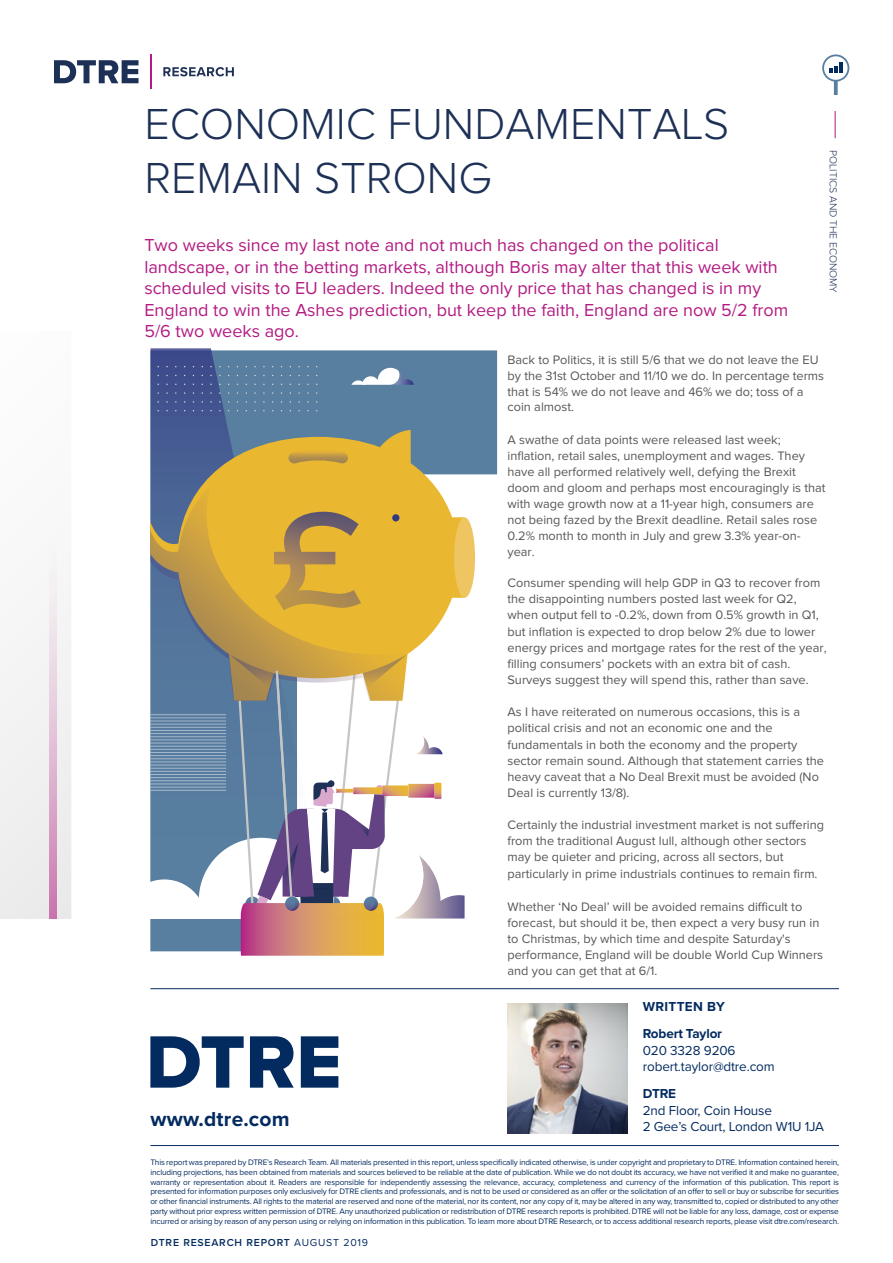
<style>
.page{position:relative;width:893px;height:1263px;background:#fff}
.page>*{position:absolute;margin:0;border:0;box-sizing:border-box;transform-origin:0 0}
.t1{font:300 45px/54.3px "Proxima Nova A";color:#1d3056}
.t2{font:700 21px "Proxima Nova";letter-spacing:.01em;color:#042b60}
.t3{font:18px/21.6px "Proxima Nova";color:#b31b82}
.t4{font:13.5px/16.5px "Proxima Nova";letter-spacing:-.01em;color:#042b60}
.t5{font:700 13.5px/27px "Proxima Nova";letter-spacing:-.01em;color:#042b60}
.t6{font:12.75px/16.2px "Proxima Nova";color:#575756}
.t7{font:600 10.5px "Proxima Nova";letter-spacing:.075em;color:#042b60}
.t8{font:300 10.5px "Proxima Nova A";color:#1d3056}
.t9{font:8.25px/9.8px "Proxima Nova";letter-spacing:-.02em;color:#042b60;text-align:justify}
.s1{font-weight:400}
</style>
<div class="page">
<svg style="left:150px;top:350px;width:347px;height:304px;fill:#587ea0"></svg>
<svg style="left:151px;top:348px;width:179px;height:82px;background:#54709b"></svg>
<svg style="left:0;top:553px;width:71px;height:365px"></svg>
<svg style="left:351px;top:368px;width:63px;height:17px"></svg>
<svg style="left:151px;top:430px;width:314px;height:224px;background:#b5a56c"></svg>
<svg style="left:288px;top:449px;width:60px;height:14px"></svg>
<svg style="left:151px;top:486px;width:268px;height:168px;background:#c7a445"></svg>
<svg style="left:274px;top:512px;width:87px;height:98px;background:#c69d42"></svg>
<svg style="left:150px;top:654px;width:315px;height:302px"></svg>
<div style="left:454px;top:517px;width:21px;height:81px;background:#efc561;border-radius:50%"></div>
<svg style="left:163px;top:67px;width:71px;height:9px"></svg>
<hr style="left:150px;top:54px;width:2px;height:35px;background:#b31b82">
<svg style="left:54px;top:60px;width:85px;height:23px"></svg>
<svg style="left:835px;top:111px;width:1px;height:27px"></svg>
<svg style="left:822px;top:54px;width:28px;height:41px"></svg>
<svg style="left:150px;top:1036px;width:94px;height:52px"></svg>
<svg style="left:250px;top:1036px;width:44px;height:52px"></svg>
<svg style="left:301px;top:1036px;width:37px;height:52px"></svg>
<hr style="left:150px;top:1145px;width:689px;height:1px;background:#042b60">
<hr style="left:150px;top:988px;width:689px;height:1px;background:#042b60">
<img style="left:507px;top:1003px;width:120px;height:131px">
<h1 class="t1" style="left:144px;top:96px;width:587px">ECONOMIC FUNDAMENTALS<br>REMAIN STRONG</h1>
<p class="t3" style="left:144px;top:235px;width:645px">Two weeks since my last note and not much has changed on the political landscape, or in the betting markets, although Boris may alter that this week with scheduled visits to EU leaders. Indeed the only price that has changed is in my England to win the Ashes prediction, but keep the faith, England are now 5/2 from 5/6 two weeks ago.</p>
<p class="t8" style="left:839px;top:150px;width:144px;rotate:90deg">POLITICS AND THE ECONOMY</p>
<h2 class="t2" style="left:150px;top:1104px;width:141px">www.dtre.com</h2>
<p class="t6" style="left:507px;top:352px;width:318px">Back to Politics, it is still 5/6 that we do not leave the EU by the 31st October and 11/10 we do. In percentage terms that is 54% we do not leave and 46% we do; toss of a coin almost.</p>
<p class="t6" style="left:507px;top:431px;width:320px">A swathe of data points were released last week; inflation, retail sales, unemployment and wages. They have all performed relatively well, defying the Brexit doom and gloom and perhaps most encouragingly is that with wage growth now at a 11-year high, consumers are not being fazed by the Brexit deadline. Retail sales rose 0.2% month to month in July and grew 3.3% year-on&shy;year.</p>
<p class="t6" style="left:507px;top:575px;width:321px">Consumer spending will help GDP in Q3 to recover from the disappointing numbers posted last week for Q2, when output fell to -0.2%, down from 0.5% growth in Q1, but inflation is expected to drop below 2% due to lower energy prices and mortgage rates for the rest of the year, filling consumers’ pockets with an extra bit of cash.<br>Surveys suggest they will spend this, rather than save.</p>
<p class="t6" style="left:507px;top:704px;width:318px">As I have reiterated on numerous occasions, this is a political crisis and not an economic one and the fundamentals in both the economy and the property sector remain sound. Although that statement carries the heavy caveat that a No Deal Brexit must be avoided (No Deal is currently 13/8).</p>
<p class="t6" style="left:507px;top:817px;width:318px">Certainly the industrial investment market is not suffering from the traditional August lull, although other sectors may be quieter and pricing, across all sectors, but particularly in prime industrials continues to remain firm.</p>
<p class="t6" style="left:507px;top:898px;width:317px">Whether ‘No Deal’ will be avoided remains difficult to forecast, but should it be, then expect a very busy run in to Christmas, by which time and despite Saturday's performance, England will be double World Cup Winners and you can get that at 6/1.</p>
<p class="t5" style="left:643px;top:993px;width:83px">WRITTEN BY<br>Robert Taylor</p>
<p class="t4" style="left:643px;top:1041px;width:133px">020 3328 9206 robert.taylor@dtre.com</p>
<p class="t5" style="left:643px;top:1079px;width:35px">DTRE</p>
<p class="t4" style="left:643px;top:1101px;width:183px">2nd Floor, Coin House<br>2 Gee’s Court, London W1U 1JA</p>
<p class="t9" style="left:150px;top:1157px;width:690px">This report was prepared by DTRE’s Research Team. All materials presented in this report, unless specifically indicated otherwise, is under copyright and proprietary to DTRE. Information contained herein, including projections, has been obtained from materials and sources believed to be reliable at the date of publication. While we do not doubt its accuracy, we have not verified it and make no guarantee, warranty or representation about it. Readers are responsible for independently assessing the relevance, accuracy, completeness and currency of the information of this publication. This report is presented for information purposes only exclusively for DTRE clients and professionals, and is not to be used or considered as an offer or the solicitation of an offer to sell or buy or subscribe for securities or other financial instruments. All rights to the material are reserved and none of the material, nor its content, nor any copy of it, may be altered in any way, transmitted to, copied or distributed to any other party without prior express written permission of DTRE. Any unauthorized publication or redistribution of DTRE research reports is prohibited. DTRE will not be liable for any loss, damage, cost or expense incurred or arising by reason of any person using or relying on information in this publication. To learn more about DTRE Research, or to access additional research reports, please visit dtre.com/research.</p>
<p class="t7" style="left:151px;top:1235px;width:219px">DTRE RESEARCH REPORT <span class="s1">AUGUST 2019</span></p>
</div>
